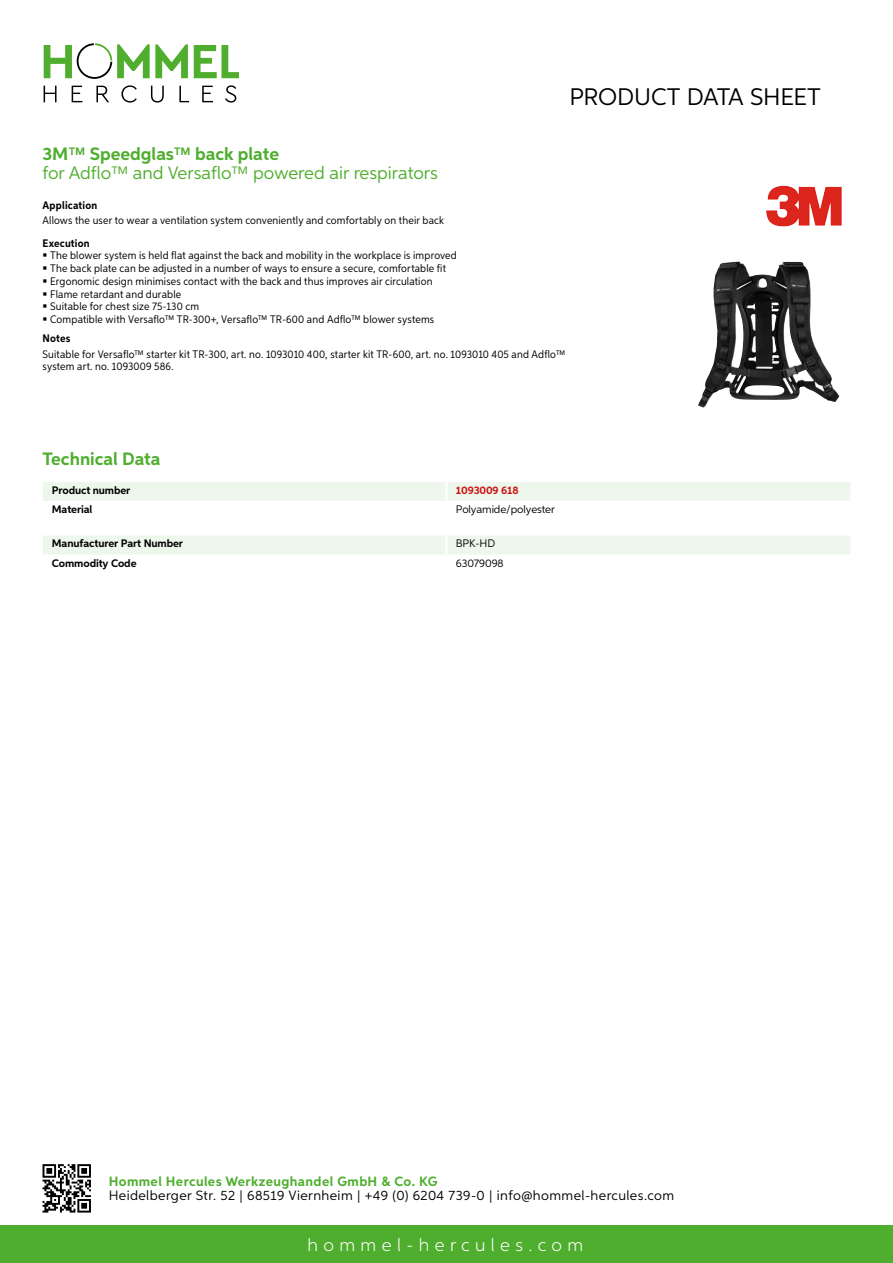
<style>
.page{position:relative;width:893px;height:1263px;background:#fff}
.page>*{position:absolute;margin:0;border:0;box-sizing:border-box;transform-origin:0 0}
.t1{font:24px "Aspira";letter-spacing:-.01em;color:#000}
.t2{font:18px "Aspira";color:#50ae2f}
.t3{font:700 18px "Aspira";color:#50ae2f}
.t4{font:300 18px "Aspira";letter-spacing:.3em;color:#fff}
.t5{font:13.5px "Aspira";letter-spacing:.03em;color:#000}
.t6{font:700 13.5px "Aspira";letter-spacing:.03em;color:#50ae2f}
.t7{font:10.95px/12.8px "Aspira Nar";letter-spacing:.015em;color:#000}
.t8{font:700 10.95px "Aspira";letter-spacing:-.01em;color:#000}
.t9{font:10.95px "Aspira";letter-spacing:-.01em;color:#000}
.t10{font:700 10.95px "Aspira Nar";letter-spacing:.015em;color:#000}
.t11{font:700 10.95px "Aspira";letter-spacing:-.01em;color:#cd1013}
</style>
<div class="page">
<div style="left:0;top:1226px;width:893px;height:37px;background:#50ae2f"></div>
<svg style="left:43px;top:1164px;width:48px;height:48px"></svg>
<svg style="left:194px;top:45px;width:45px;height:33px"></svg>
<svg style="left:44px;top:43px;width:144px;height:36px"></svg>
<svg style="left:44px;top:86px;width:13px;height:16px"></svg>
<svg style="left:72px;top:86px;width:10px;height:16px"></svg>
<svg style="left:96px;top:86px;width:13px;height:16px"></svg>
<svg style="left:121px;top:85px;width:16px;height:18px"></svg>
<svg style="left:151px;top:86px;width:13px;height:17px"></svg>
<svg style="left:179px;top:86px;width:10px;height:16px"></svg>
<svg style="left:202px;top:86px;width:11px;height:16px"></svg>
<svg style="left:225px;top:85px;width:11px;height:18px"></svg>
<div style="left:43px;top:482px;width:807px;height:19px;background:#eef7eb"></div>
<div style="left:43px;top:536px;width:807px;height:18px;background:#eef7eb"></div>
<img style="left:698px;top:261px;width:84px;height:147px">
<img style="left:767px;top:186px;width:21px;height:15px">
<h1 class="t1" style="left:569px;top:82px;width:253px">Product data sh eet</h1>
<h2 class="t3" style="left:43px;top:142px;width:238px">3M™ Speedglas™ back plate</h2>
<h2 class="t2" style="left:43px;top:162px;width:397px">for Adflo™ and Versaflo™ powered air respirators</h2>
<p class="t10" style="left:43px;top:199px;width:56px">Application</p>
<p class="t7" style="left:43px;top:214px;width:403px">Allows the user to wear a ventilation system conveniently and comfortably on their back</p>
<p class="t10" style="left:43px;top:236px;width:49px">Execution</p>
<p class="t7" style="left:50px;top:249px;width:408px">The blower system is held flat against the back and mobility in the workplace is improved The back plate can be adjusted in a number of ways to ensure a secure, comfortable fit Ergonomic design minimises contact with the back and thus improves air circulation Flame retardant and durable<br>Suitable for chest size 75-130 cm<br>Compatible with Versaflo™ TR-300+, Versaflo™ TR-600 and Adflo™ blower systems</p>
<p class="t10" style="left:43px;top:332px;width:29px">Notes</p>
<p class="t7" style="left:43px;top:348px;width:524px;line-height:12px">Suitable for Versaflo™ starter kit TR-300, art. no. 1093010 400, starter kit TR-600, art. no. 1093010 405 and Adflo™ system art. no. 1093009 586.</p>
<h2 class="t3" style="left:43px;top:448px;width:120px">Technical Data</h2>
<p class="t8" style="left:52px;top:483px;width:80px">Product number</p>
<p class="t11" style="left:456px;top:483px;width:64px">1093009 618</p>
<p class="t8" style="left:52px;top:502px;width:42px">Material</p>
<p class="t9" style="left:456px;top:502px;width:101px">Polyamide/polyester</p>
<p class="t8" style="left:52px;top:537px;width:133px">Manufacturer Part Number</p>
<p class="t9" style="left:456px;top:537px;width:39px">BPK-HD</p>
<p class="t8" style="left:52px;top:556px;width:86px">Commodity Code</p>
<p class="t9" style="left:456px;top:556px;width:49px">63079098</p>
<p class="t6" style="left:109px;top:1172px;width:330px">Hommel Hercules Werkzeughandel GmbH &amp; Co. KG</p>
<p class="t5" style="left:109px;top:1187px;width:567px">Heidelberger Str. 52 | 68519 Viernheim | +49 (0) 6204 739-0 | info@hommel-hercules.com</p>
<h2 class="t4" style="left:307px;top:1234px;width:277px">hommel-hercules.com</h2>
</div>
